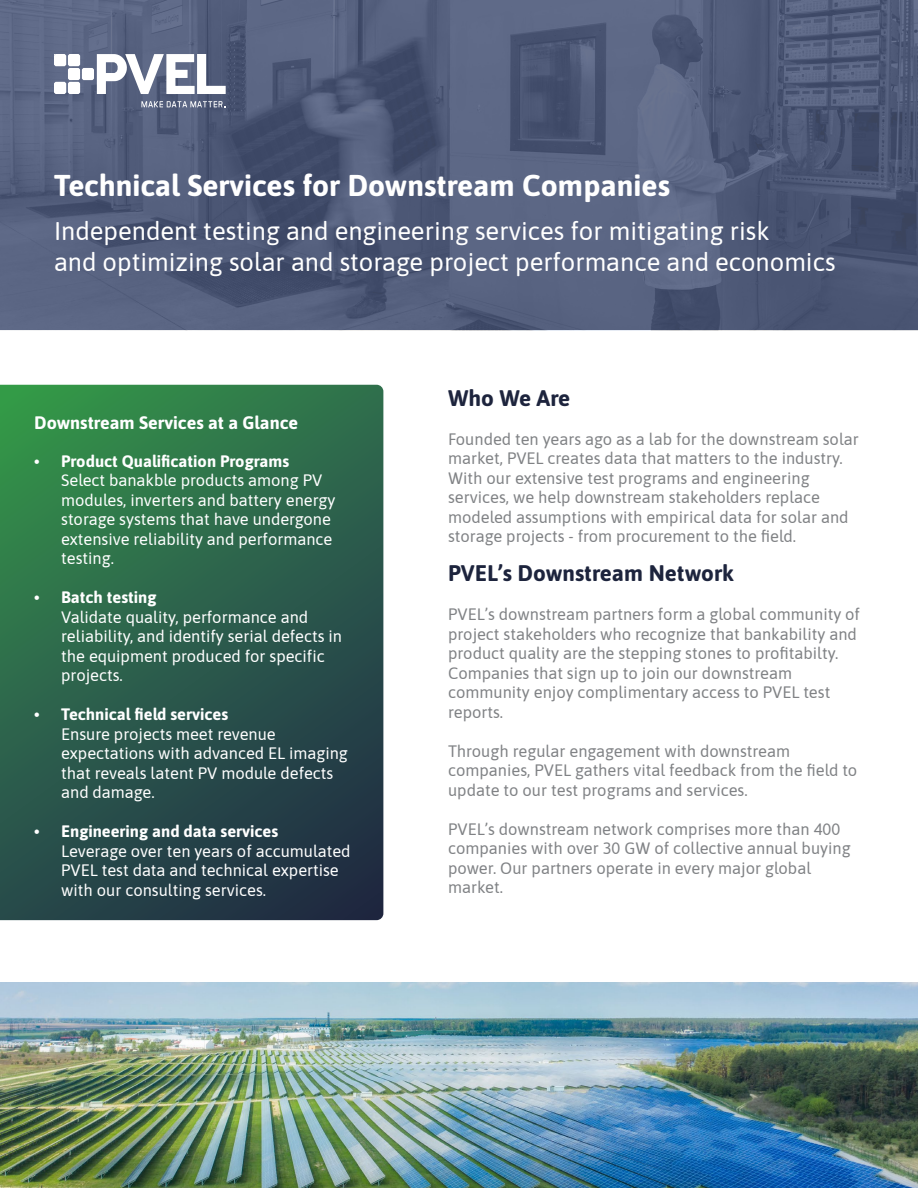
<style>
.page{position:relative;width:918px;height:1188px;background:#fff}
.page>*{position:absolute;margin:0;border:0;box-sizing:border-box;transform-origin:0 0}
.t1{font:700 30px "Asap";color:#fff}
.t2{font:25.5px/30.6px "Asap";color:#fff}
.t3{font:700 22.5px "Asap";color:#1d243d}
.t4{font:700 18px "Asap";color:#fff}
.body{font:16.5px/19.5px "Asap";color:#808285}
.t5{font:16.5px/19.5px "Asap";color:#fff}
.t6{font:700 16.5px "Asap";color:#fff}
.s1{font-weight:700}
</style>
<div class="page">
<svg style="left:0;top:0;width:918px;height:330px;background:#525d7b"></svg>
<svg style="left:141px;top:101px;width:84px;height:7px"></svg>
<svg style="left:54px;top:54px;width:172px;height:40px"></svg>
<img style="left:0;top:983px;width:918px;height:205px">
<svg style="left:0;top:385px;width:383px;height:535px;background:#2a5d49"></svg>
<p class="t1" style="left:54px;top:164px;width:618px">Technical Services for Downstream Companies</p>
<p class="t2" style="left:54px;top:214px;width:783px">Independent testing and engineering services for mitigating risk<br>and optimizing solar and storage project performance and economics</p>
<p class="t4" style="left:34px;top:410px;width:266px">Downstream Services at a Glance</p>
<p class="t6" style="left:34px;top:449px;width:256px">• Product Qualification Programs</p>
<p class="t5" style="left:61px;top:470px;width:276px">Select banakble products among PV modules, inverters and battery energy storage systems that have undergone extensive reliability and performance testing.</p>
<p class="t5" style="left:61px;top:587px;width:282px;text-indent:-27px"><span class="s1">• Batch testing<br></span>Validate quality, performance and reliability, and identify serial defects in the equipment produced for specific projects.</p>
<p class="t5" style="left:61px;top:704px;width:288px;text-indent:-27px"><span class="s1">• Technical field services<br></span>Ensure projects meet revenue expectations with advanced EL imaging that reveals latent PV module defects and damage.</p>
<p class="t5" style="left:61px;top:821px;width:291px;text-indent:-27px"><span class="s1">• Engineering and data services<br></span>Leverage over ten years of accumulated PVEL test data and technical expertise with our consulting services.</p>
<p class="t3" style="left:448px;top:382px;width:124px">Who We Are</p>
<p class="body" style="left:448px;top:428px;width:412px">Founded ten years ago as a lab for the downstream solar market, PVEL creates data that matters to the industry.<br>With our extensive test programs and engineering services, we help downstream stakeholders replace modeled assumptions with empirical data for solar and storage projects - from procurement to the field.</p>
<p class="t3" style="left:448px;top:558px;width:287px">PVEL’s Downstream Network</p>
<p class="body" style="left:448px;top:604px;width:413px">PVEL’s downstream partners form a global community of project stakeholders who recognize that bankability and product quality are the stepping stones to profitabilty.<br>Companies that sign up to join our downstream community enjoy complimentary access to PVEL test reports.</p>
<p class="body" style="left:448px;top:740px;width:411px">Through regular engagement with downstream companies, PVEL gathers vital feedback from the field to update to our test programs and services.</p>
<p class="body" style="left:448px;top:818px;width:404px">PVEL’s downstream network comprises more than 400 companies with over 30 GW of collective annual buying power. Our partners operate in every major global market.</p>
</div>
